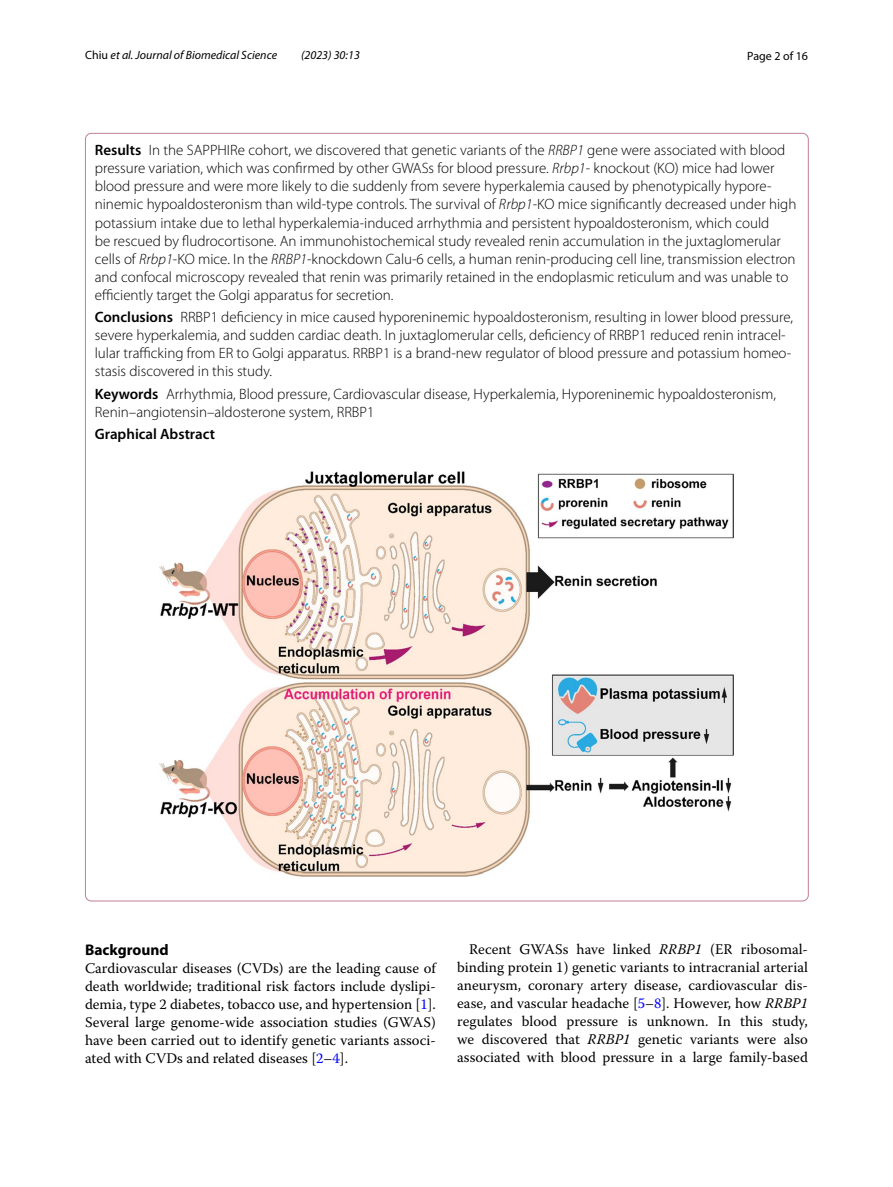
<style>
.page{position:relative;width:893px;height:1187px;background:#fff}
.page>*{position:absolute;margin:0;border:0;box-sizing:border-box;transform-origin:0 0}
.t1{font:700 15.45px "Myriad Pro";color:#000}
.t2{font:300 15px/18px "Myriad Pro";color:#000}
.t3{font:600 15px "Myriad Pro";color:#000}
.t4{font:14.7px/18px "Warnock Pro";color:#000;text-align:justify}
.t5{font:italic 12px "Myriad Pro";color:#000}
.t6{font:12px "Myriad Pro";color:#000}
.s1{font-style:normal}
.s2{font-weight:600}
.s3{font-style:italic}
.s4{color:#00f}
</style>
<div class="page">
<img style="left:160px;top:471px;width:574px;height:405px">
<p class="t5" style="left:85px;top:48px;width:194px"><span class="s1">Chiu</span> et al. Journal of Biomedical Science</p>
<p class="t5" style="left:301px;top:48px;width:60px">(2023) 30:13</p>
<p class="t6" style="left:747px;top:48px;width:62px">Page 2 of 16</p>
<p class="t2" style="left:95px;top:142px;width:703px"><span class="s2">Results</span> In the SAPPHIRe cohort, we discovered that genetic variants of the <span class="s3">RRBP1</span> gene were associated with blood pressure variation, which was confirmed by other GWASs for blood pressure. <span class="s3">Rrbp1</span>- knockout (KO) mice had lower blood pressure and were more likely to die suddenly from severe hyperkalemia caused by phenotypically hypore‑ ninemic hypoaldosteronism than wild-type controls. The survival of <span class="s3">Rrbp1</span>-KO mice significantly decreased under high potassium intake due to lethal hyperkalemia-induced arrhythmia and persistent hypoaldosteronism, which could<br>be rescued by fludrocortisone. An immunohistochemical study revealed renin accumulation in the juxtaglomerular cells of <span class="s3">Rrbp1</span>-KO mice. In the <span class="s3">RRBP1</span>-knockdown Calu-6 cells, a human renin-producing cell line, transmission electron and confocal microscopy revealed that renin was primarily retained in the endoplasmic reticulum and was unable to efficiently target the Golgi apparatus for secretion.</p>
<p class="t2" style="left:95px;top:308px;width:700px"><span class="s2">Conclusions</span> RRBP1 deficiency in mice caused hyporeninemic hypoaldosteronism, resulting in lower blood pressure, severe hyperkalemia, and sudden cardiac death. In juxtaglomerular cells, deficiency of RRBP1 reduced renin intracel‑ lular trafficking from ER to Golgi apparatus. RRBP1 is a brand-new regulator of blood pressure and potassium homeo‑ stasis discovered in this study.</p>
<p class="t2" style="left:95px;top:385px;width:683px"><span class="s2">Keywords</span> Arrhythmia, Blood pressure, Cardiovascular disease, Hyperkalemia, Hyporeninemic hypoaldosteronism,<br>Renin–angiotensin–aldosterone system, RRBP1</p>
<p class="t3" style="left:95px;top:424px;width:122px">Graphical Abstract</p>
<p class="t1" style="left:85px;top:939px;width:85px">Background</p>
<p class="t4" style="left:85px;top:958px;width:352px">Cardiovascular diseases (CVDs) are the leading cause of death worldwide; traditional risk factors include dyslipi&shy;demia, type 2 diabetes, tobacco use, and hypertension [<span class="s4">1</span>].<br>Several large genome-wide association studies (GWAS) have been carried out to identify genetic variants associ&shy;ated with CVDs and related diseases [<span class="s4">2</span>–<span class="s4">4</span>].</p>
<p class="t4" style="left:457px;top:940px;width:352px;text-indent:12px">Recent GWASs have linked <span class="s3">RRBP1</span> (ER ribosomal&shy;binding protein 1) genetic variants to intracranial arterial aneurysm, coronary artery disease, cardiovascular dis&shy;ease, and vascular headache [<span class="s4">5</span>–<span class="s4">8</span>]. However, how <span class="s3">RRBP1 </span>regulates blood pressure is unknown. In this study, we discovered that <span class="s3">RRBP1</span> genetic variants were also associated with blood pressure in a large family-based</p>
</div>
